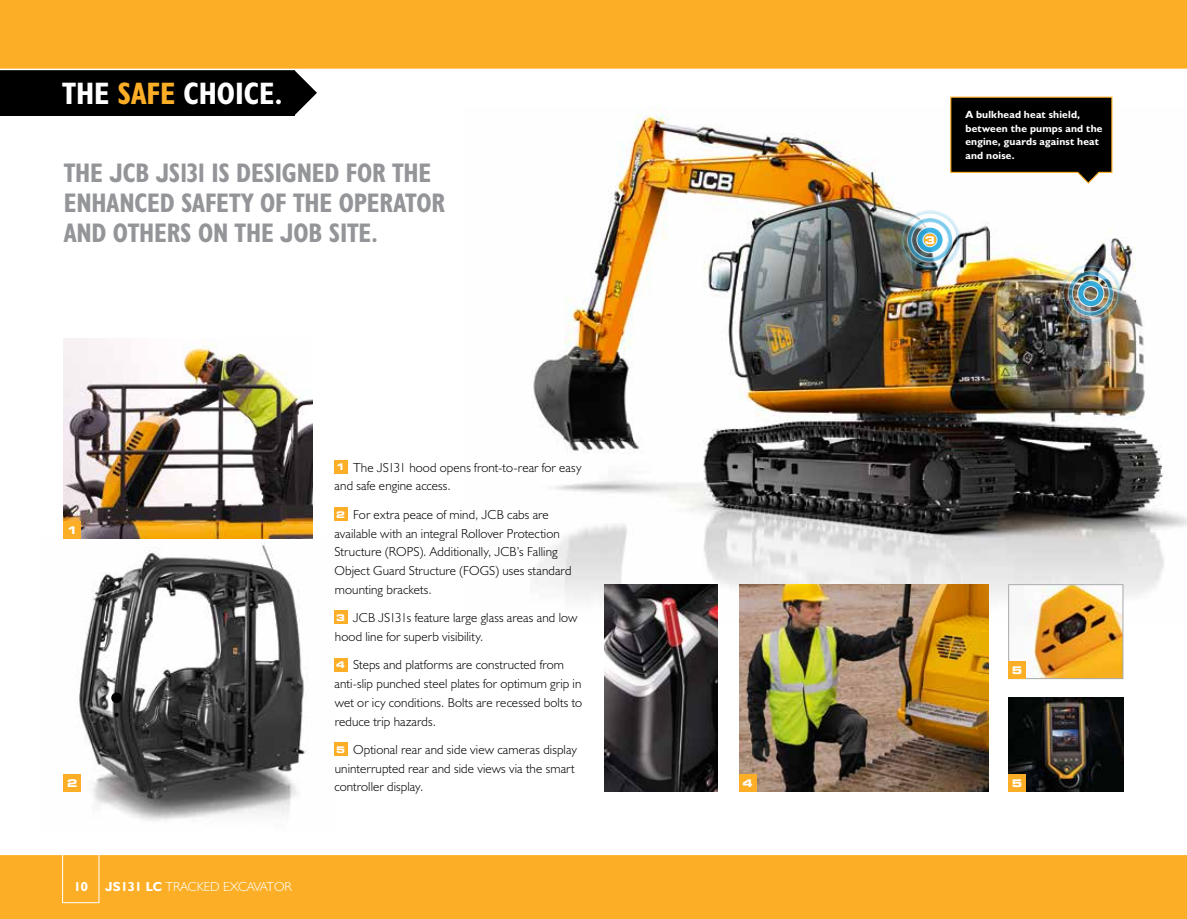
<style>
.page{position:relative;width:1187px;height:919px;background:#fff}
.page>*{position:absolute;margin:0;border:0;box-sizing:border-box;transform-origin:0 0}
.t1{font:31.2px "JCB Bold Condensed";letter-spacing:-.005em;color:#fff}
.t2{font:27px/30px "JCB Bold Condensed";letter-spacing:-.005em;color:#939598;scale:.96 1}
.t3{font:13.2px/18.8px "JCB Light";letter-spacing:.01em;color:#000}
.t4{font:13.2px "JCB Light";color:#fff}
.t5{font:13.2px "JCB Bold";color:#fff}
.t6{font:10.5px/13.5px "JCB Bold";letter-spacing:.015em;color:#fff}
.t7{font:700 expanded 10.5px "Square 721 BT";color:#fff}
.s1{color:#fcaf26}
.s2{font-family:"JCB Bold"}
.s3{font-family:"Square 721 BT";font-weight:700;font-stretch:expanded;font-size:9.15px;color:#fff}
</style>
<div class="page">
<img style="left:1008px;top:697px;width:115px;height:94px">
<div style="left:0;top:854px;width:1186px;height:64px;background:#fcaf26"></div>
<hr style="left:0;top:853px;width:1186px;height:2px;background:#fff">
<img style="left:63px;top:538px;width:273px;height:283px">
<svg style="left:294px;top:70px;width:23px;height:45px"></svg>
<div style="left:0;top:59px;width:294px;height:57px;background:#000"></div>
<img style="left:533px;top:108px;width:653px;height:513px">
<div style="left:334px;top:460px;width:13px;height:13px;background:#fcaf26"></div>
<div style="left:334px;top:507px;width:13px;height:13px;background:#fcaf26"></div>
<div style="left:334px;top:610px;width:13px;height:14px;background:#fcaf26"></div>
<div style="left:334px;top:658px;width:13px;height:13px;background:#fcaf26"></div>
<div style="left:334px;top:742px;width:13px;height:13px;background:#fcaf26"></div>
<img style="left:739px;top:584px;width:249px;height:207px">
<img style="left:64px;top:338px;width:248px;height:200px">
<div style="left:64px;top:774px;width:17px;height:17px;background:#fcaf26"></div>
<div style="left:64px;top:521px;width:17px;height:17px;background:#fcaf26"></div>
<div style="left:739px;top:774px;width:17px;height:17px;background:#fcaf26"></div>
<svg style="left:949px;top:96px;width:163px;height:89px"></svg>
<img style="left:604px;top:584px;width:114px;height:207px">
<img style="left:1058px;top:261px;width:64px;height:65px">
<div style="left:111px;top:692px;width:11px;height:11px;background:#000;border-radius:50%"></div>
<svg style="left:114px;top:712px;width:5px;height:4px"></svg>
<div style="left:62px;top:854px;width:37px;height:48px;border:1px solid #fff"></div>
<img style="left:1010px;top:586px;width:111px;height:90px">
<div style="left:1008px;top:584px;width:115px;height:94px;border:1px solid #a7a9ac"></div>
<div style="left:1008px;top:774px;width:17px;height:17px;background:#fcaf26"></div>
<div style="left:1008px;top:661px;width:17px;height:17px;background:#fcaf26"></div>
<img style="left:897px;top:208px;width:65px;height:63px">
<div style="left:0;top:0;width:1186px;height:69px;background:#fcaf26"></div>
<hr style="left:0;top:69px;width:1186px;height:1px;background:#fff">
<h1 class="t1" style="left:62px;top:74px;width:221px">THE <span class="s1">SAFE</span> CHOICE.</h1>
<h2 class="t2" style="left:64px;top:157px;width:399px">THE JCB JS131 IS DESIGNED FOR THE<br>ENHANCED SAFETY OF THE OPERATOR<br>AND OTHERS ON THE JOB SITE.</h2>
<p class="t7" style="left:67px;top:523px;width:12px">1</p>
<p class="t7" style="left:67px;top:776px;width:12px">2</p>
<p class="t5" style="left:74px;top:877px;width:16px">10</p>
<p class="t4" style="left:105px;top:878px;width:188px"><span class="s2">JS131 LC</span> TRACKED EXCAVATOR</p>
<p class="t3" style="left:334px;top:457px;width:248px"><span class="s3">1</span> The JS131 hood opens front-to-rear for easy and safe engine access.</p>
<p class="t3" style="left:334px;top:504px;width:238px"><span class="s3">2</span> For extra peace of mind, JCB cabs are available with an integral Rollover Protection Structure (ROPS). Additionally, JCB’s Falling Object Guard Structure (FOGS) uses standard mounting brackets.</p>
<p class="t3" style="left:335px;top:608px;width:244px"><span class="s3">3</span> JCB JS131s feature large glass areas and low hood line for superb visibility.</p>
<p class="t3" style="left:334px;top:655px;width:249px"><span class="s3">4</span> Steps and platforms are constructed from anti-slip punched steel plates for optimum grip in wet or icy conditions. Bolts are recessed bolts to reduce trip hazards.</p>
<p class="t3" style="left:334px;top:739px;width:244px"><span class="s3">5</span> Optional rear and side view cameras display uninterrupted rear and side views via the smart controller display.</p>
<p class="t7" style="left:742px;top:776px;width:12px">4</p>
<p class="t7" style="left:924px;top:233px;width:12px">3</p>
<p class="t6" style="left:965px;top:108px;width:138px">A bulkhead heat shield, between the pumps and the engine, guards against heat and noise.</p>
<p class="t7" style="left:1011px;top:664px;width:12px">5</p>
<p class="t7" style="left:1011px;top:776px;width:12px">5</p>
</div>
